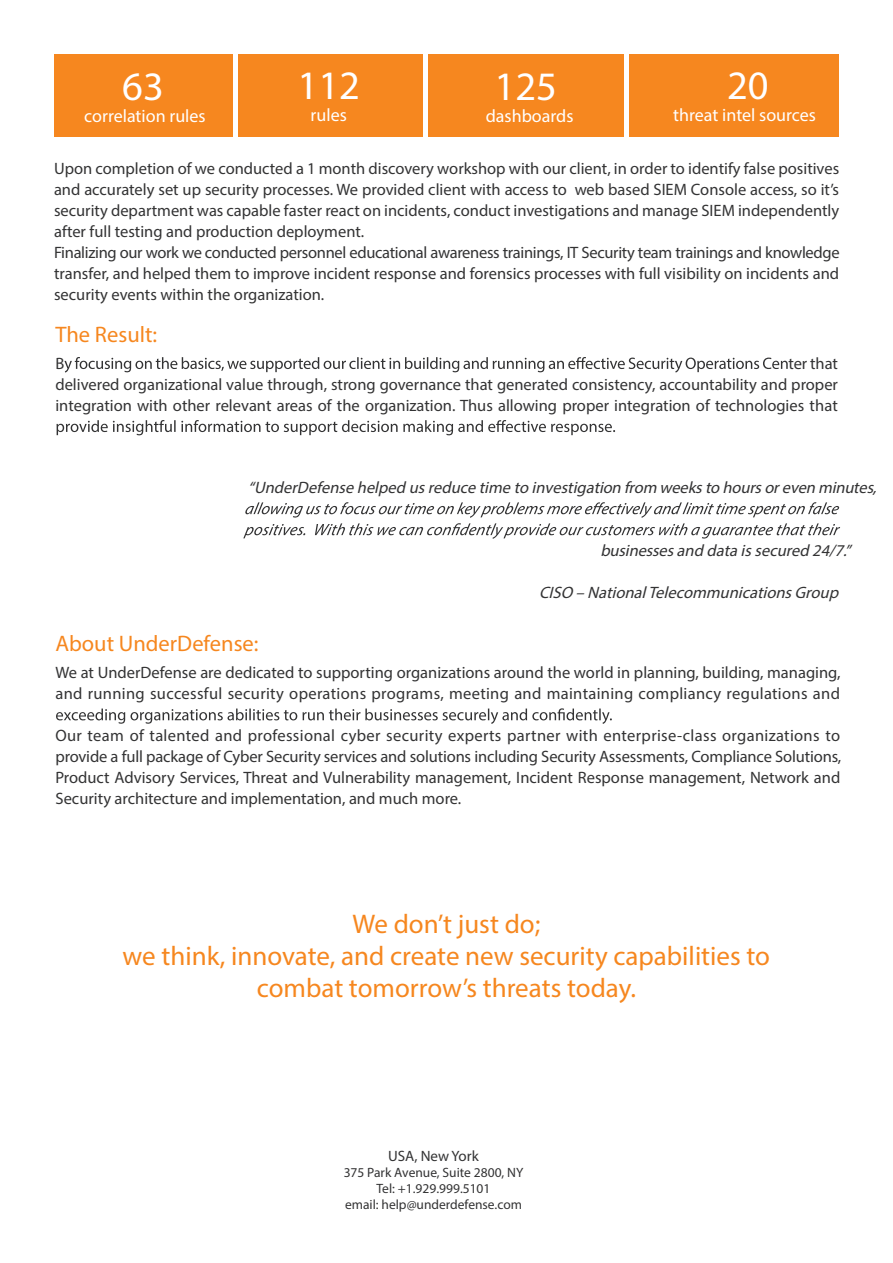
<style>
.page{position:relative;width:893px;height:1263px;background:#fff}
.page>*{position:absolute;margin:0;border:0;box-sizing:border-box;transform-origin:0 0}
.t1{font:40.5px "Myriad Pro";color:#fff}
.t2{font:27px/32.4px "Myriad Pro";color:#f6871f;text-align:center}
.t3{font:22.5px "Myriad Pro";color:#f6871f}
.t4{font:18px "Myriad Pro";color:#fff}
.t5{font:16.5px/21px "Myriad Pro";color:#333334}
.t6{font:italic 16.5px "Myriad Pro";color:#333334}
.t7{font:italic 16.5px "Myriad Pro";color:#333334}
.t8{font:15px "Myriad Pro";color:#333334}
.t9{font:13.5px/16.2px "Myriad Pro";color:#333334;text-align:center}
</style>
<div class="page">
<div style="left:54px;top:54px;width:785px;height:82px;background:#f6871f"></div>
<svg style="left:56px;top:708px;width:556px;height:16px"></svg>
<hr style="left:624px;top:51px;width:4px;height:88px;background:#fff">
<hr style="left:423px;top:50px;width:4px;height:89px;background:#fff">
<hr style="left:233px;top:51px;width:4px;height:88px;background:#fff">
<svg style="left:243px;top:502px;width:597px;height:37px"></svg>
<svg style="left:64px;top:357px;width:724px;height:15px"></svg>
<svg style="left:57px;top:420px;width:558px;height:15px"></svg>
<h1 class="t1" style="left:122px;top:62px;width:43px">63</h1>
<p class="t4" style="left:84px;top:105px;width:123px">correlation rules</p>
<h1 class="t1" style="left:298px;top:60px;width:64px">112</h1>
<p class="t4" style="left:311px;top:103px;width:38px">rules</p>
<h1 class="t1" style="left:495px;top:62px;width:64px">125</h1>
<p class="t4" style="left:486px;top:105px;width:89px">dashboards</p>
<h1 class="t1" style="left:727px;top:60px;width:43px">20</h1>
<p class="t4" style="left:673px;top:103px;width:144px">threat intel sources</p>
<p class="t5" style="left:54px;top:158px;width:787px">Upon completion of we conducted a 1 month discovery workshop with our client, in order to identify false positives and accurately set up security processes. We provided client with access to web based SIEM Console access, so it’s security department was capable faster react on incidents, conduct investigations and manage SIEM independently after full testing and production deployment.<br>Finalizing our work we conducted personnel educational awareness trainings, IT Security team trainings and knowledge transfer, and helped them to improve incident response and forensics processes with full visibility on incidents and security events within the organization.</p>
<h3 class="t3" style="left:55px;top:320px;width:103px">The Result:</h3>
<p class="t5" style="left:55px;top:353px;width:10px">B</p>
<p class="t5" style="left:55px;top:353px;width:784px;text-align:justify;text-indent:733px">ter that delivered organizational value through, strong governance that generated consistency, accountability and proper integration with other relevant areas of the organization. Thus allowing proper integration of technologies that</p>
<p class="t6" style="left:248px;top:477px;width:634px">“UnderDefense helped usreduce time to investigation from weeksto hoursoreven minutes,</p>
<p class="t6" style="left:600px;top:540px;width:256px">businessesand data issecured 24/7.”</p>
<p class="t7" style="left:539px;top:582px;width:305px">CISO –National TelecommunicationsGroup</p>
<h3 class="t3" style="left:55px;top:630px;width:205px">About UnderDefense:</h3>
<p class="t5" style="left:55px;top:662px;width:787px">We at UnderDefense are dedicated to supporting organizations around the world in planning, building, managing, and running successful security operations programs, meeting and maintaining compliancy regulations and</p>
<p class="t5" style="left:55px;top:725px;width:787px;text-align:justify">Our team of talented and professional cyber security experts partner with enterprise-class organizations to provide a full package of Cyber Security services and solutions including Security Assessments, Compliance Solutions, Product Advisory Services, Threat and Vulnerability management, Incident Response management, Network and Security architecture and implementation, and much more.</p>
<h2 class="t2" style="left:123px;top:907px;width:649px">We don’t just do;<br>we think, innovate, and create new security capabilities to combat tomorrow’s threats today.</h2>
<p class="t8" style="left:388px;top:1146px;width:92px">USA, New York</p>
<p class="t9" style="left:344px;top:1164px;width:181px">375 Park Avenue, Suite 2800, NY<br>Tel: +1.929.999.5101<br>email: help@underdefense.com</p>
</div>
